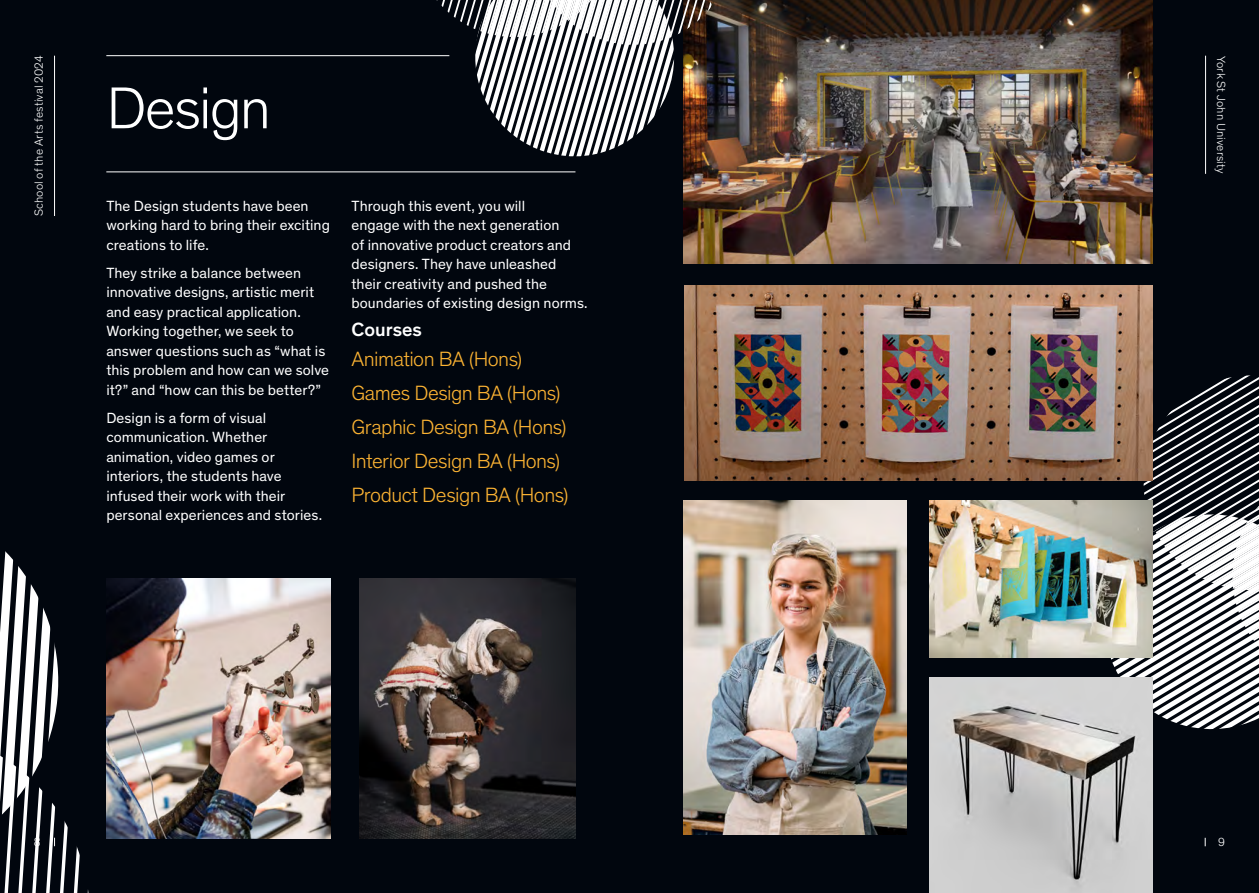
<style>
.page{position:relative;width:1259px;height:893px;background:#01060e}
.page>*{position:absolute;margin:0;border:0;box-sizing:border-box;transform-origin:0 0}
.t1{font:300 60px "Theinhardt";letter-spacing:-.035em;color:#fff}
.t2{font:300 21px/34px "Theinhardt";letter-spacing:-.025em;color:#fcb333}
.t3{font:500 19.5px "Theinhardt";color:#fff}
.t4{font:15px/19.5px "Theinhardt";letter-spacing:.005em;color:#fff}
.t5{font:300 12px "Theinhardt";letter-spacing:.01em;color:#fff}
</style>
<div class="page">
<svg style="left:1110px;top:375px;width:149px;height:357px"></svg>
<hr style="left:106px;top:171px;width:469px;height:1px;background:#fff">
<hr style="left:106px;top:55px;width:343px;height:1px;background:#fff">
<img style="left:683px;top:0;width:469px;height:264px">
<img style="left:683px;top:500px;width:223px;height:335px">
<img style="left:929px;top:500px;width:223px;height:158px">
<img style="left:929px;top:677px;width:223px;height:216px">
<img style="left:106px;top:579px;width:224px;height:260px">
<img style="left:359px;top:579px;width:216px;height:260px">
<svg style="left:436px;top:0;width:276px;height:170px"></svg>
<img style="left:684px;top:285px;width:468px;height:196px">
<svg style="left:0;top:551px;width:88px;height:342px"></svg>
<hr style="left:54px;top:56px;width:1px;height:160px;background:#fff">
<hr style="left:1205px;top:56px;width:1px;height:118px;background:#fff">
<p class="t5" style="left:30px;top:216px;width:162px;rotate:-90deg">School of the Arts festival 2024</p>
<h1 class="t1" style="left:106px;top:66px;width:166px">Design</h1>
<p class="t4" style="left:106px;top:195px;width:225px">The Design students have been working hard to bring their exciting creations to life.</p>
<p class="t4" style="left:106px;top:262px;width:224px">They strike a balance between innovative designs, artistic merit and easy practical application.<br>Working together, we seek to answer questions such as “what is this problem and how can we solve it?” and “how can this be better?”</p>
<p class="t4" style="left:106px;top:407px;width:217px">Design is a form of visual communication. Whether animation, video games or interiors, the students have infused their work with their personal experiences and stories.</p>
<p class="t4" style="left:351px;top:195px;width:238px">Through this event, you will<br>engage with the next generation<br>of innovative product creators and designers. They have unleashed their creativity and pushed the boundaries of existing design norms.</p>
<h3 class="t3" style="left:351px;top:315px;width:72px">Courses</h3>
<h2 class="t2" style="left:351px;top:341px;width:218px">Animation BA (Hons)<br>Games Design BA (Hons)<br>Graphic Design BA (Hons)<br>Interior Design BA (Hons)<br>Product Design BA (Hons)</h2>
<p class="t5" style="left:1229px;top:56px;width:120px;rotate:90deg">York St John University</p>
<p class="t5" style="left:34px;top:834px;width:8px">8</p>
<p class="t5" style="left:1218px;top:834px;width:8px">9</p>
</div>
